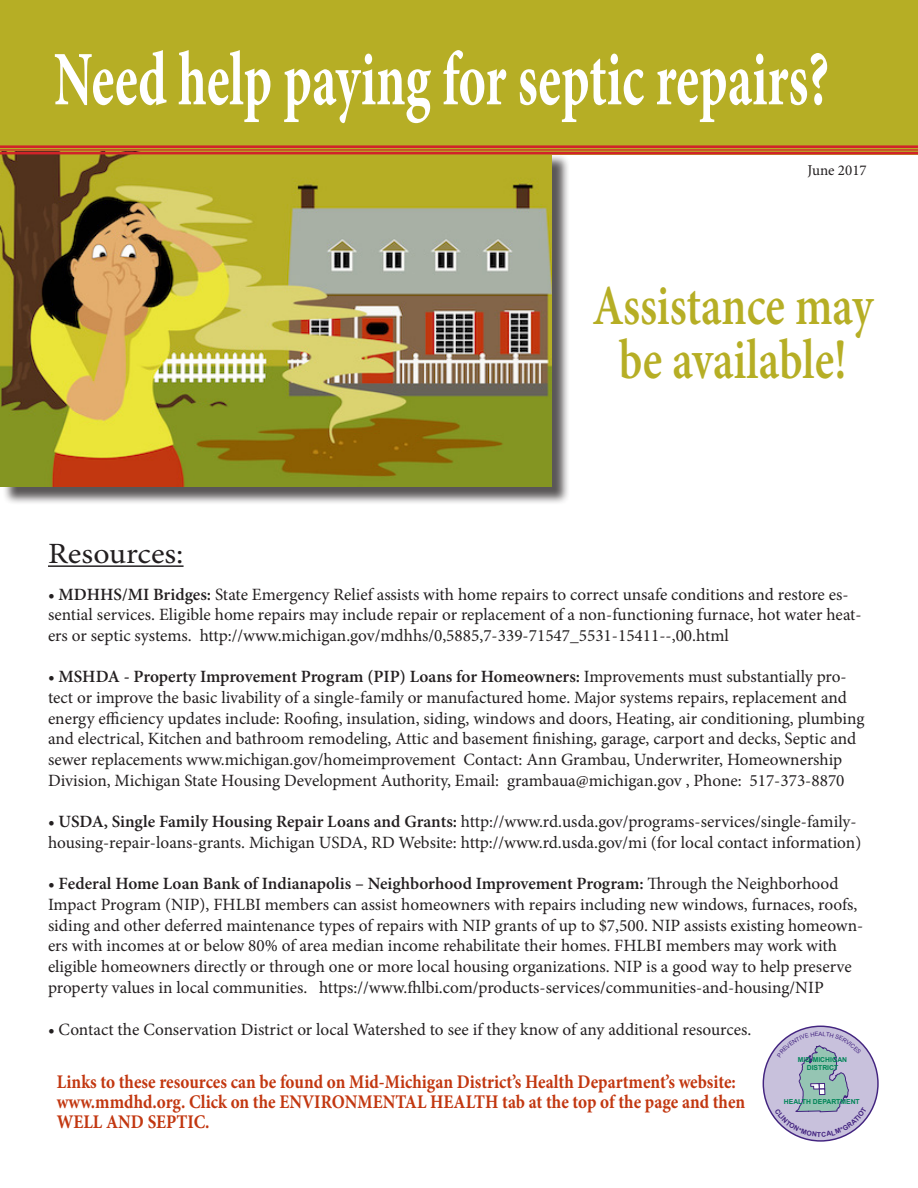
<style>
.page{position:relative;width:918px;height:1188px;background:#fff}
.page>*{position:absolute;margin:0;border:0;box-sizing:border-box;transform-origin:0 0}
.t1{font:700 77.25px "Minion Pro";color:#fff;scale:.67 1}
.t2{font:600 56.7px/54px "Minion Pro";color:#b6ae25;text-align:center;scale:.79 1}
.t3{font:29.4px "Minion Pro";color:#231f20;scale:1.08 1}
.t4{font:700 19.35px/19.8px "Minion Pro";color:#c23710;scale:.89 1}
.t5{font:17.25px/20.7px "Minion Pro";color:#231f20}
.t6{font:15px "Minion Pro";color:#231f20}
.t7{font:700 6.9px/8.2px "Arial";color:#008457;text-align:center}
.t8{font:5.85px "Arial";color:#432480}
.s1{font-weight:600}
</style>
<div class="page">
<div style="left:0;top:0;width:918px;height:154px;background:#b6ae25"></div>
<div style="left:2px;top:154px;width:568px;height:351px;background:#231f20;opacity:.75"></div>
<img style="left:0;top:151px;width:551px;height:336px">
<hr style="left:0;top:145px;width:918px;height:3px;background:#d1232a">
<hr style="left:0;top:149px;width:918px;height:2px;background:#d1232a">
<hr style="left:0;top:152px;width:918px;height:2px;background:#d1232a">
<hr style="left:48px;top:565px;width:136px;height:2px;background:#231f20">
<svg style="left:763px;top:1026px;width:115px;height:115px"></svg>
<svg style="left:775px;top:1032px;width:92px;height:105px;background:#babdd0"></svg>
<p class="t1" style="left:54px;top:25px;width:1158px">Need help paying for septic repairs?</p>
<p class="t6" style="left:808px;top:160px;width:61px">June 2017</p>
<p class="t3" style="left:48px;top:534px;width:127px">Resources:</p>
<p class="t2" style="left:593px;top:278px;width:357px">Assistance may be available!</p>
<p class="t5" style="left:48px;top:584px;width:815px">• <span class="s1">MDHHS/MI Bridges:</span> State Emergency Relief assists with home repairs to correct unsafe conditions and restore es&shy;sential services. Eligible home repairs may include repair or replacement of a non-functioning furnace, hot water heat&shy;ers or septic systems. http://www.michigan.gov/mdhhs/0,5885,7-339-71547_5531-15411--,00.html</p>
<p class="t5" style="left:48px;top:667px;width:818px">• <span class="s1">MSHDA - Property Improvement Program (PIP) Loans for Homeowners:</span> Improvements must substantially pro&shy;tect or improve the basic livability of a single-family or manufactured home. Major systems repairs, replacement and energy efficiency updates include: Roofing, insulation, siding, windows and doors, Heating, air conditioning, plumbing and electrical, Kitchen and bathroom remodeling, Attic and basement finishing, garage, carport and decks, Septic and sewer replacements www.michigan.gov/homeimprovement Contact: Ann Grambau, Underwriter, Homeownership Division, Michigan State Housing Development Authority, Email: grambaua@michigan.gov , Phone: 517-373-8870</p>
<p class="t5" style="left:48px;top:811px;width:815px">• <span class="s1">USDA, Single Family Housing Repair Loans and Grants:</span> http://www.rd.usda.gov/programs-services/single-family&shy;housing-repair-loans-grants. Michigan USDA, RD Website: http://www.rd.usda.gov/mi (for local contact information)</p>
<p class="t5" style="left:48px;top:874px;width:817px">• <span class="s1">Federal Home Loan Bank of Indianapolis – Neighborhood Improvement Program:</span> Through the Neighborhood Impact Program (NIP), FHLBI members can assist homeowners with repairs including new windows, furnaces, roofs, siding and other deferred maintenance types of repairs with NIP grants of up to $7,500. NIP assists existing homeown&shy;ers with incomes at or below 80% of area median income rehabilitate their homes. FHLBI members may work with eligible homeowners directly or through one or more local housing organizations. NIP is a good way to help preserve property values in local communities. https://www.fhlbi.com/products-services/communities-and-housing/NIP</p>
<p class="t5" style="left:48px;top:1019px;width:705px">• Contact the Conservation District or local Watershed to see if they know of any additional resources.</p>
<p class="t8" style="left:819px;top:1030px;width:5px">A</p>
<p class="t7" style="left:798px;top:1055px;width:51px">MID-MICHIGAN<br>DISTRICT</p>
<p class="t7" style="left:784px;top:1098px;width:77px">HEALTH DEPARTMENT</p>
<p class="t4" style="left:57px;top:1072px;width:765px">Links to these resources can be found on Mid-Michigan District’s Health Department’s website:</p>
<p class="t4" style="left:57px;top:1092px;width:775px">www.mmdhd.org. Click on the ENVIRONMENTAL HEALTH tab at the top of the page and then<br>WELL AND SEPTIC.</p>
</div>
